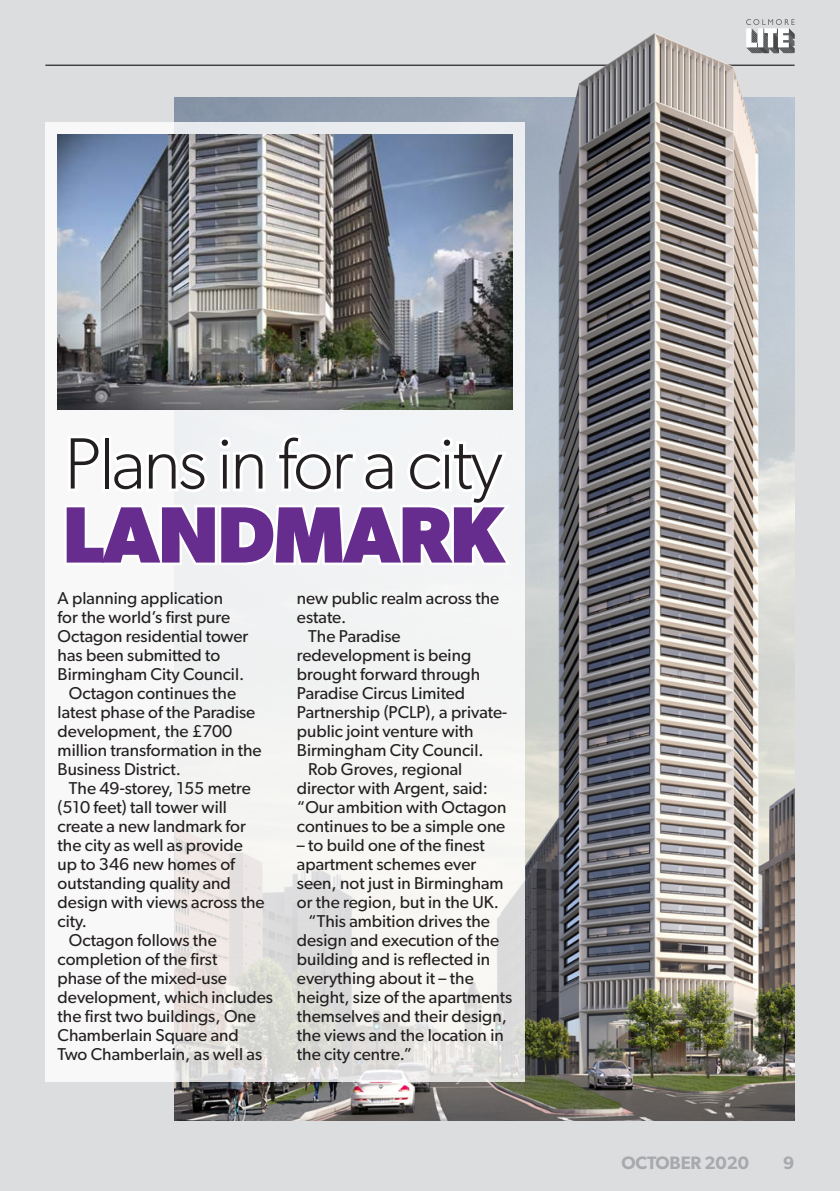
<style>
.page{position:relative;width:840px;height:1191px;background:#fff}
.page>*{position:absolute;margin:0;border:0;box-sizing:border-box;transform-origin:0 0}
.t1{font:700 80px "Gibson";letter-spacing:-.02em;color:#662d8e}
.t2{font:300 72.8px "Gibson";letter-spacing:-.03em;color:#231f20}
.t3{font:600 18px "Gibson";letter-spacing:-.01em;color:#a8a9ad}
.Body_copy_ROMAN{font:17.2px/19px "Gibson";color:#231f20}
</style>
<div class="page">
<div style="left:0;top:0;width:839px;height:1191px;background:#dcdddf"></div>
<svg style="left:746px;top:19px;width:48px;height:34px"></svg>
<hr style="left:45px;top:65px;width:749px;height:1px;background:#231f20">
<img style="left:175px;top:98px;width:619px;height:1022px">
<img style="left:558px;top:33px;width:200px;height:179px">
<svg style="left:45px;top:123px;width:480px;height:958px;fill:#f4f4f3"></svg>
<img style="left:58px;top:134px;width:454px;height:276px">
<svg style="left:62px;top:431px;width:453px;height:164px;background:#f6f7f8"></svg>
<p class="t2" style="left:64px;top:419px;width:439px">Plans in for a city</p>
<p class="t1" style="left:63px;top:487px;width:443px">LANDMARK</p>
<p class="Body_copy_ROMAN" style="left:58px;top:588px;width:192px">A planning application<br>for the world’s first pure<br>Octagon residential tower has been submitted to<br>Birmingham City Council.</p>
<p class="Body_copy_ROMAN" style="left:58px;top:683px;width:205px;text-indent:11px">Octagon continues the latest phase of the Paradise development, the £700 million transformation in the<br>Business District.</p>
<p class="Body_copy_ROMAN" style="left:58px;top:778px;width:208px;text-indent:11px">The 49-storey, 155 metre (510 feet) tall tower will create a new landmark for the city as well as provide up to 346 new homes of outstanding quality and design with views across the city.</p>
<p class="Body_copy_ROMAN" style="left:58px;top:930px;width:217px;text-indent:11px">Octagon follows the completion of the first<br>phase of the mixed-use development, which includes the first two buildings, One<br>Chamberlain Square and<br>Two Chamberlain, as well as</p>
<p class="Body_copy_ROMAN" style="left:297px;top:588px;width:204px">new public realm across the estate.</p>
<p class="Body_copy_ROMAN" style="left:297px;top:626px;width:212px;text-indent:11px">The Paradise redevelopment is being brought forward through<br>Paradise Circus Limited<br>Partnership (PCLP), a private&shy;public joint venture with<br>Birmingham City Council.</p>
<p class="Body_copy_ROMAN" style="left:297px;top:759px;width:211px;text-indent:11px">Rob Groves, regional director with Argent, said: “Our ambition with Octagon continues to be a simple one</p>
<p class="Body_copy_ROMAN" style="left:297px;top:835px;width:208px">– to build one of the finest apartment schemes ever seen, not just in Birmingham or the region, but in the UK.</p>
<p class="Body_copy_ROMAN" style="left:297px;top:911px;width:217px;text-indent:11px">“This ambition drives the design and execution of the building and is reflected in everything about it – the height, size of the apartments themselves and their design, the views and the location in the city centre.”</p>
<p class="t3" style="left:621px;top:1152px;width:129px">OCTOBER 2020</p>
<p class="t3" style="left:782px;top:1152px;width:13px">9</p>
</div>
